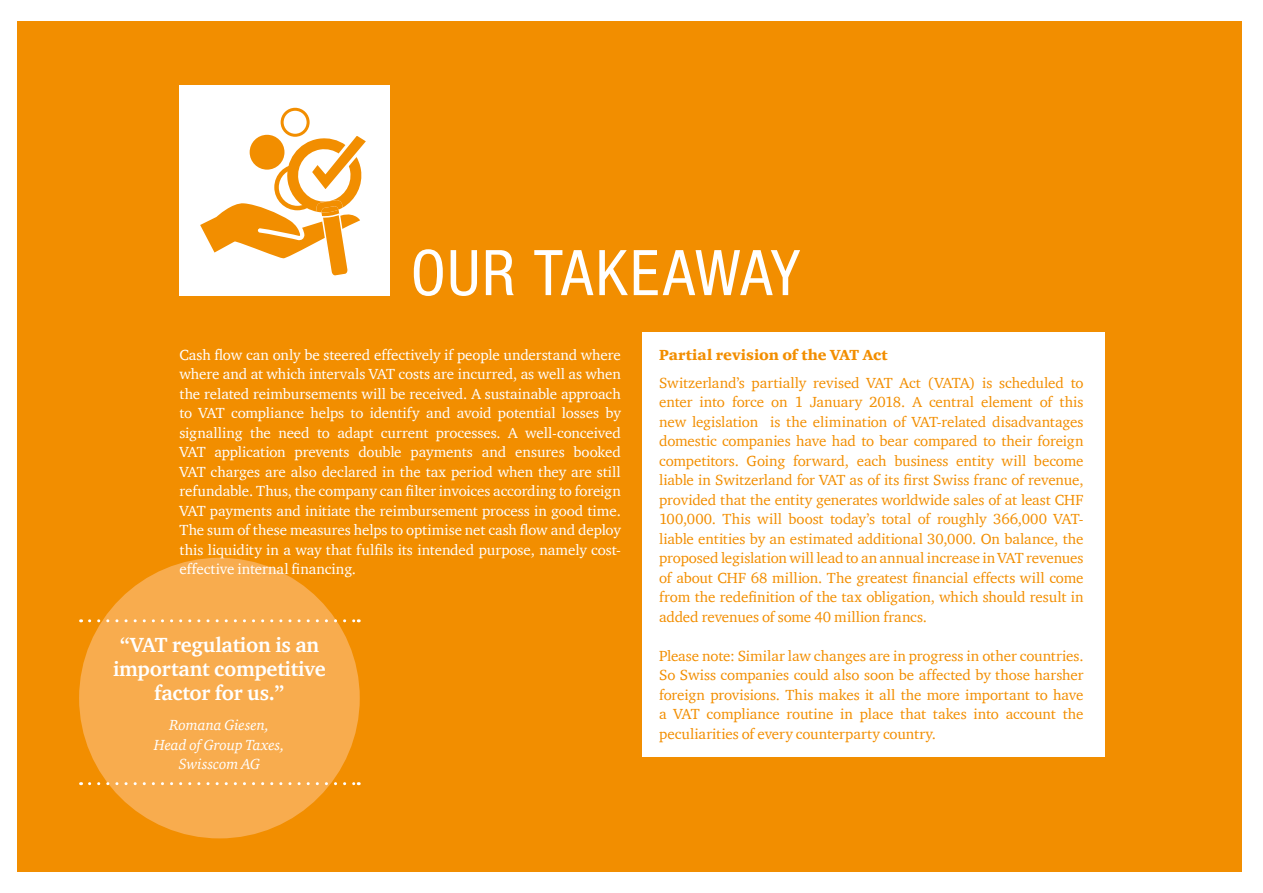
<style>
.page{position:relative;width:1263px;height:893px;background:#fff}
.page>*{position:absolute;margin:0;border:0;box-sizing:border-box;transform-origin:0 0}
.t1{font:condensed 63px "Helvetica Neue LT Std";letter-spacing:.025em;color:#fff}
.t2{font:700 21px/24px "ITC Charter Com";letter-spacing:-.01em;color:#fff;text-align:center}
.t3{font:15px/19.5px "ITC Charter Com";letter-spacing:-.005em;color:#f28e00;text-align:justify}
.t4{font:15px/19.5px "ITC Charter Com";letter-spacing:-.005em;color:#fff;text-align:justify}
.t5{font:italic 15px/19.5px "ITC Charter Com";letter-spacing:-.005em;color:#fff;text-align:center}
.t6{font:900 15px "ITC Charter Com";color:#f28e00}
</style>
<div class="page">
<div style="left:18px;top:21px;width:1224px;height:851px;background:#f28e00"></div>
<div style="left:79px;top:558px;width:281px;height:280px;background:#f8ac4e;border-radius:50%"></div>
<svg style="left:90px;top:619px;width:269px;height:3px"></svg>
<svg style="left:90px;top:782px;width:269px;height:3px"></svg>
<div style="left:642px;top:332px;width:463px;height:425px;background:#fff"></div>
<div style="left:179px;top:85px;width:210px;height:210px;background:#fff"></div>
<svg style="left:200px;top:130px;width:166px;height:146px"></svg>
<div style="left:251px;top:136px;width:32px;height:32px;background:#f28e00;border-radius:50%"></div>
<div style="left:250px;top:135px;width:34px;height:35px;border:3px solid #f28e00;border-radius:50%"></div>
<div style="left:282px;top:109px;width:26px;height:26px;background:#fff;border-radius:50%"></div>
<div style="left:281px;top:108px;width:29px;height:29px;border:3px solid #f28e00;border-radius:50%"></div>
<h1 class="t1" style="left:411px;top:236px;width:391px">OUR TAKEAWAY</h1>
<p class="t4" style="left:179px;top:345px;width:443px">Cash flow can only be steered effectively if people understand where where and at which intervals VAT costs are incurred, as well as when the related reimbursements will be received. A sustainable approach to VAT compliance helps to identify and avoid potential losses by signalling the need to adapt current processes. A well-conceived VAT application prevents double payments and ensures booked VAT charges are also declared in the tax period when they are still refundable. Thus, the company can filter invoices according to foreign VAT payments and initiate the reimbursement process in good time.<br>The sum of these measures helps to optimise net cash flow and deploy this liquidity in a way that fulfils its intended purpose, namely cost&shy;effective internal financing.</p>
<p class="t6" style="left:659px;top:346px;width:230px">Partial revision of the VAT Act</p>
<p class="t3" style="left:659px;top:373px;width:426px">Switzerland’s partially revised VAT Act (VATA) is scheduled to enter into force on 1 January 2018. A central element of this new legislation is the elimination of VAT-related disadvantages domestic companies have had to bear compared to their foreign competitors. Going forward, each business entity will become liable in Switzerland for VAT as of its first Swiss franc of revenue, provided that the entity generates worldwide sales of at least CHF 100,000. This will boost today’s total of roughly 366,000 VAT&shy;liable entities by an estimated additional 30,000. On balance, the proposed legislation will lead to an annual increase in VAT revenues of about CHF 68 million. The greatest financial effects will come from the redefinition of the tax obligation, which should result in added revenues of some 40 million francs.</p>
<p class="t3" style="left:659px;top:646px;width:426px">Please note: Similar law changes are in progress in other countries.<br>So Swiss companies could also soon be affected by those harsher foreign provisions. This makes it all the more important to have a VAT compliance routine in place that takes into account the peculiarities of every counterparty country.</p>
<h2 class="t2" style="left:113px;top:633px;width:214px">“VAT regulation is an important competitive factor for us.”</h2>
<p class="t5" style="left:154px;top:715px;width:132px">Romana Giesen,<br>Head of Group Taxes,<br>Swisscom AG</p>
</div>
